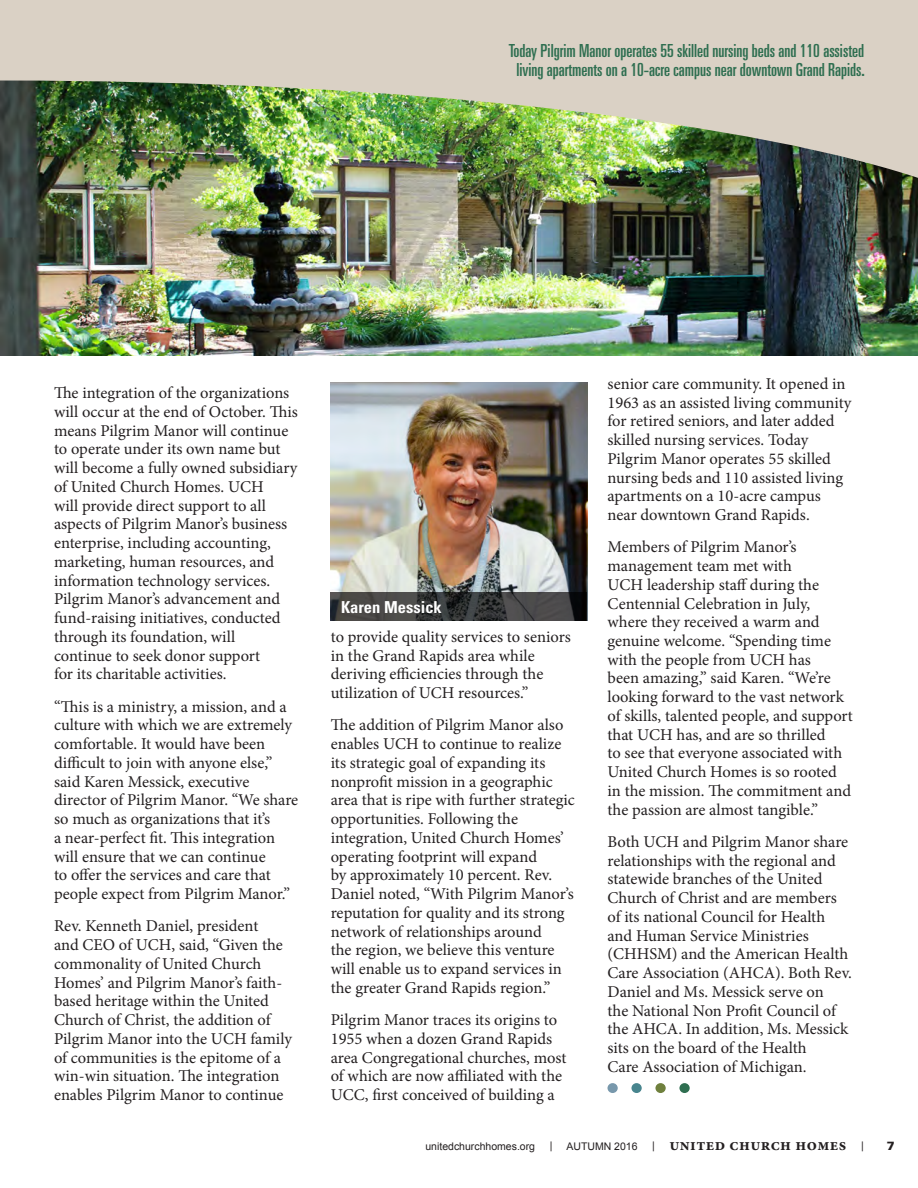
<style>
.page{position:relative;width:918px;height:1188px;background:#fff}
.page>*{position:absolute;margin:0;border:0;box-sizing:border-box;transform-origin:0 0}
.Body{font:ultra-condensed 18px/18.8px "Univers";color:#2f6f51;text-align:center}
.Body-2{font:16.5px/18.8px "Minion Pro";color:#231f20}
.t1{font:700 16.5px "Minion Pro";letter-spacing:.025em;color:#231f20}
.Body-3{font:700 condensed 16.5px "Univers";color:#fff}
.t2{font:900 12px "Univers";color:#231f20}
.t3{font:10.5px "Arial";color:#231f20}
.s1{font-family:"Arial";font-weight:400;font-size:10.5px}
</style>
<div class="page">
<img style="left:331px;top:382px;width:256px;height:211px">
<img style="left:0;top:182px;width:918px;height:174px">
<img style="left:0;top:0;width:918px;height:182px">
<svg style="left:331px;top:593px;width:256px;height:28px;background:#3c3c3c"></svg>
<div style="left:608px;top:1083px;width:10px;height:10px;background:#7898ac;border-radius:50%"></div>
<div style="left:631px;top:1083px;width:11px;height:10px;background:#48858e;border-radius:50%"></div>
<div style="left:655px;top:1083px;width:11px;height:10px;background:#6f803d;border-radius:50%"></div>
<div style="left:679px;top:1083px;width:11px;height:10px;background:#2f6f51;border-radius:50%"></div>
<p class="Body" style="left:509px;top:41px;width:358px">Today Pilgrim Manor operates 55 skilled nursing beds and 110 assisted living apartments on a 10-acre campus near downtown Grand Rapids.</p>
<p class="Body-2" style="left:54px;top:384px;width:245px">The integration of the organizations will occur at the end of October. This means Pilgrim Manor will continue to operate under its own name but will become a fully owned subsidiary of United Church Homes. UCH<br>will provide direct support to all aspects of Pilgrim Manor’s business enterprise, including accounting, marketing, human resources, and information technology services.<br>Pilgrim Manor’s advancement and fund-raising initiatives, conducted through its foundation, will<br>continue to seek donor support<br>for its charitable activities.</p>
<p class="Body-2" style="left:54px;top:697px;width:246px">“This is a ministry, a mission, and a culture with which we are extremely comfortable. It would have been difficult to join with anyone else,” said Karen Messick, executive director of Pilgrim Manor. “We share so much as organizations that it’s<br>a near-perfect fit. This integration will ensure that we can continue<br>to offer the services and care that people expect from Pilgrim Manor.”</p>
<p class="Body-2" style="left:54px;top:917px;width:240px">Rev. Kenneth Daniel, president<br>and CEO of UCH, said, “Given the commonality of United Church<br>Homes’ and Pilgrim Manor’s faith&shy;based heritage within the United<br>Church of Christ, the addition of<br>Pilgrim Manor into the UCH family of communities is the epitome of a win-win situation. The integration enables Pilgrim Manor to continue</p>
<p class="Body-3" style="left:341px;top:597px;width:102px">Karen Messick</p>
<p class="Body-2" style="left:331px;top:627px;width:242px">to provide quality services to seniors in the Grand Rapids area while deriving efficiencies through the utilization of UCH resources.”</p>
<p class="Body-2" style="left:331px;top:716px;width:246px">The addition of Pilgrim Manor also enables UCH to continue to realize its strategic goal of expanding its nonprofit mission in a geographic area that is ripe with further strategic opportunities. Following the integration, United Church Homes’ operating footprint will expand<br>by approximately 10 percent. Rev.<br>Daniel noted, “With Pilgrim Manor’s reputation for quality and its strong network of relationships around<br>the region, we believe this venture will enable us to expand services in the greater Grand Rapids region.”</p>
<p class="Body-2" style="left:331px;top:1011px;width:237px">Pilgrim Manor traces its origins to 1955 when a dozen Grand Rapids area Congregational churches, most of which are now affiliated with the UCC, first conceived of building a</p>
<p class="Body-2" style="left:608px;top:374px;width:246px">senior care community. It opened in 1963 as an assisted living community for retired seniors, and later added skilled nursing services. Today Pilgrim Manor operates 55 skilled nursing beds and 110 assisted living apartments on a 10-acre campus near downtown Grand Rapids.</p>
<p class="Body-2" style="left:608px;top:538px;width:247px">Members of Pilgrim Manor’s management team met with<br>UCH leadership staff during the<br>Centennial Celebration in July, where they received a warm and genuine welcome. “Spending time with the people from UCH has<br>been amazing,” said Karen. “We’re looking forward to the vast network of skills, talented people, and support that UCH has, and are so thrilled<br>to see that everyone associated with<br>United Church Homes is so rooted in the mission. The commitment and the passion are almost tangible.”</p>
<p class="Body-2" style="left:608px;top:832px;width:246px">Both UCH and Pilgrim Manor share relationships with the regional and statewide branches of the United<br>Church of Christ and are members of its national Council for Health and Human Service Ministries (CHHSM) and the American Health<br>Care Association (AHCA). Both Rev.<br>Daniel and Ms. Messick serve on<br>the National Non Profit Council of the AHCA. In addition, Ms. Messick sits on the board of the Health<br>Care Association of Michigan.</p>
<p class="t3" style="left:425px;top:1140px;width:111px">unitedchurchhomes.org</p>
<p class="t3" style="left:550px;top:1138px;width:4px">|</p>
<p class="t3" style="left:566px;top:1140px;width:73px">AUTUMN 2016</p>
<p class="t1" style="left:652px;top:1133px;width:196px"><span class="s1">|</span> UNITED CHURCH HOMES</p>
<p class="t3" style="left:861px;top:1138px;width:4px">|</p>
<p class="t2" style="left:887px;top:1138px;width:10px">7</p>
</div>
